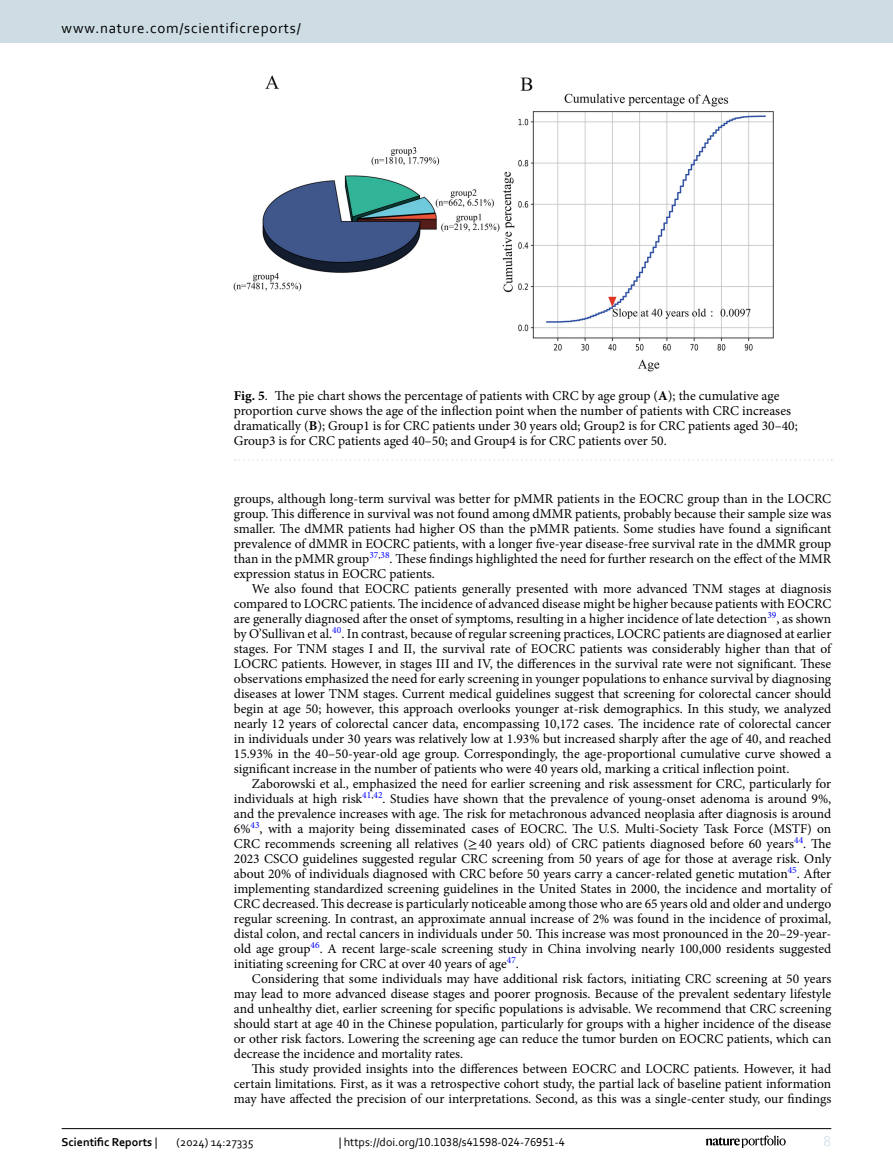
<style>
.page{position:relative;width:893px;height:1174px;background:#fff}
.page>*{position:absolute;margin:0;border:0;box-sizing:border-box;transform-origin:0 0}
.t1{font:15px "Corbel";letter-spacing:.05em;color:#000}
.t2{font:15px "Corbel";color:#d9e4eb}
.Body_Text_Indent{font:13.5px/15px "Minion Pro";color:#000;text-align:justify}
.Figure_Caption{font:13.5px/15px "Minion Pro";letter-spacing:-.005em;color:#000}
.t3{font:12px "Corbel";color:#000}
.t4{font:700 12px "Corbel";color:#000}
.s1{font-weight:700}
.s2{font-family:"STIX"}
.s3{font-weight:400}
</style>
<div class="page">
<img style="left:234px;top:76px;width:539px;height:296px">
<svg style="left:235px;top:459px;width:597px;height:1px"></svg>
<hr style="left:62px;top:1128px;width:769px;height:1px;background:#000">
<svg style="left:706px;top:1135px;width:80px;height:12px"></svg>
<div style="left:0;top:0;width:893px;height:43px;background:#cedde4"></div>
<p class="t1" style="left:62px;top:18px;width:241px">www.nature.com/scientificreports/</p>
<p class="Figure_Caption" style="left:234px;top:388px;width:565px"><span class="s1">Fig. 5</span>. The pie chart shows the percentage of patients with CRC by age group (<span class="s1">A</span>); the cumulative age proportion curve shows the age of the inflection point when the number of patients with CRC increases dramatically (<span class="s1">B</span>); Group1 is for CRC patients under 30 years old; Group2 is for CRC patients aged 30–40; Group3 is for CRC patients aged 40–50; and Group4 is for CRC patients over 50.</p>
<p class="Body_Text_Indent" style="left:234px;top:491px;width:599px">groups, although long-term survival was better for pMMR patients in the EOCRC group than in the LOCRC group. This difference in survival was not found among dMMR patients, probably because their sample size was smaller. The dMMR patients had higher OS than the pMMR patients. Some studies have found a significant prevalence of dMMR in EOCRC patients, with a longer five-year disease-free survival rate in the dMMR group than in the pMMR group<sup>37</sup><sup>,</sup><sup>38</sup>. These findings highlighted the need for further research on the effect of the MMR expression status in EOCRC patients.</p>
<p class="Body_Text_Indent" style="left:234px;top:581px;width:599px;text-indent:18px">We also found that EOCRC patients generally presented with more advanced TNM stages at diagnosis compared to LOCRC patients. The incidence of advanced disease might be higher because patients with EOCRC are generally diagnosed after the onset of symptoms, resulting in a higher incidence of late detection<sup>39</sup>, as shown by O’Sullivan et al.<sup>40</sup>. In contrast, because of regular screening practices, LOCRC patients are diagnosed at earlier stages. For TNM stages I and II, the survival rate of EOCRC patients was considerably higher than that of LOCRC patients. However, in stages III and IV, the differences in the survival rate were not significant. These observations emphasized the need for early screening in younger populations to enhance survival by diagnosing diseases at lower TNM stages. Current medical guidelines suggest that screening for colorectal cancer should begin at age 50; however, this approach overlooks younger at-risk demographics. In this study, we analyzed nearly 12 years of colorectal cancer data, encompassing 10,172 cases. The incidence rate of colorectal cancer in individuals under 30 years was relatively low at 1.93% but increased sharply after the age of 40, and reached 15.93% in the 40–50-year-old age group. Correspondingly, the age-proportional cumulative curve showed a significant increase in the number of patients who were 40 years old, marking a critical inflection point.</p>
<p class="Body_Text_Indent" style="left:234px;top:776px;width:599px;text-indent:18px">Zaborowski et al., emphasized the need for earlier screening and risk assessment for CRC, particularly for individuals at high risk<sup>41</sup><sup>,</sup><sup>42</sup>. Studies have shown that the prevalence of young-onset adenoma is around 9%, and the prevalence increases with age. The risk for metachronous advanced neoplasia after diagnosis is around 6%<sup>43</sup>, with a majority being disseminated cases of EOCRC. The U.S. Multi-Society Task Force (MSTF) on CRC recommends screening all relatives (<span class="s2">≥</span>40 years old) of CRC patients diagnosed before 60 years<sup>44</sup>. The 2023 CSCO guidelines suggested regular CRC screening from 50 years of age for those at average risk. Only about 20% of individuals diagnosed with CRC before 50 years carry a cancer-related genetic mutation<sup>45</sup>. After implementing standardized screening guidelines in the United States in 2000, the incidence and mortality of CRC decreased. This decrease is particularly noticeable among those who are 65 years old and older and undergo regular screening. In contrast, an approximate annual increase of 2% was found in the incidence of proximal, distal colon, and rectal cancers in individuals under 50. This increase was most pronounced in the 20–29-year&shy;old age group<sup>46</sup>. A recent large-scale screening study in China involving nearly 100,000 residents suggested initiating screening for CRC at over 40 years of age<sup>47</sup>.</p>
<p class="Body_Text_Indent" style="left:234px;top:971px;width:599px;text-indent:18px">Considering that some individuals may have additional risk factors, initiating CRC screening at 50 years may lead to more advanced disease stages and poorer prognosis. Because of the prevalent sedentary lifestyle and unhealthy diet, earlier screening for specific populations is advisable. We recommend that CRC screening should start at age 40 in the Chinese population, particularly for groups with a higher incidence of the disease or other risk factors. Lowering the screening age can reduce the tumor burden on EOCRC patients, which can decrease the incidence and mortality rates.</p>
<p class="Body_Text_Indent" style="left:234px;top:1061px;width:599px;text-indent:18px">This study provided insights into the differences between EOCRC and LOCRC patients. However, it had certain limitations. First, as it was a retrospective cohort study, the partial lack of baseline patient information may have affected the precision of our interpretations. Second, as this was a single-center study, our findings</p>
<p class="t4" style="left:62px;top:1134px;width:97px">Scientific Reports <span class="s3">|</span></p>
<p class="t3" style="left:177px;top:1134px;width:78px">(2024) 14:27335</p>
<p class="t3" style="left:339px;top:1134px;width:228px">| https://doi.org/10.1038/s41598-024-76951-4</p>
<p class="t2" style="left:824px;top:1132px;width:9px">8</p>
</div>
